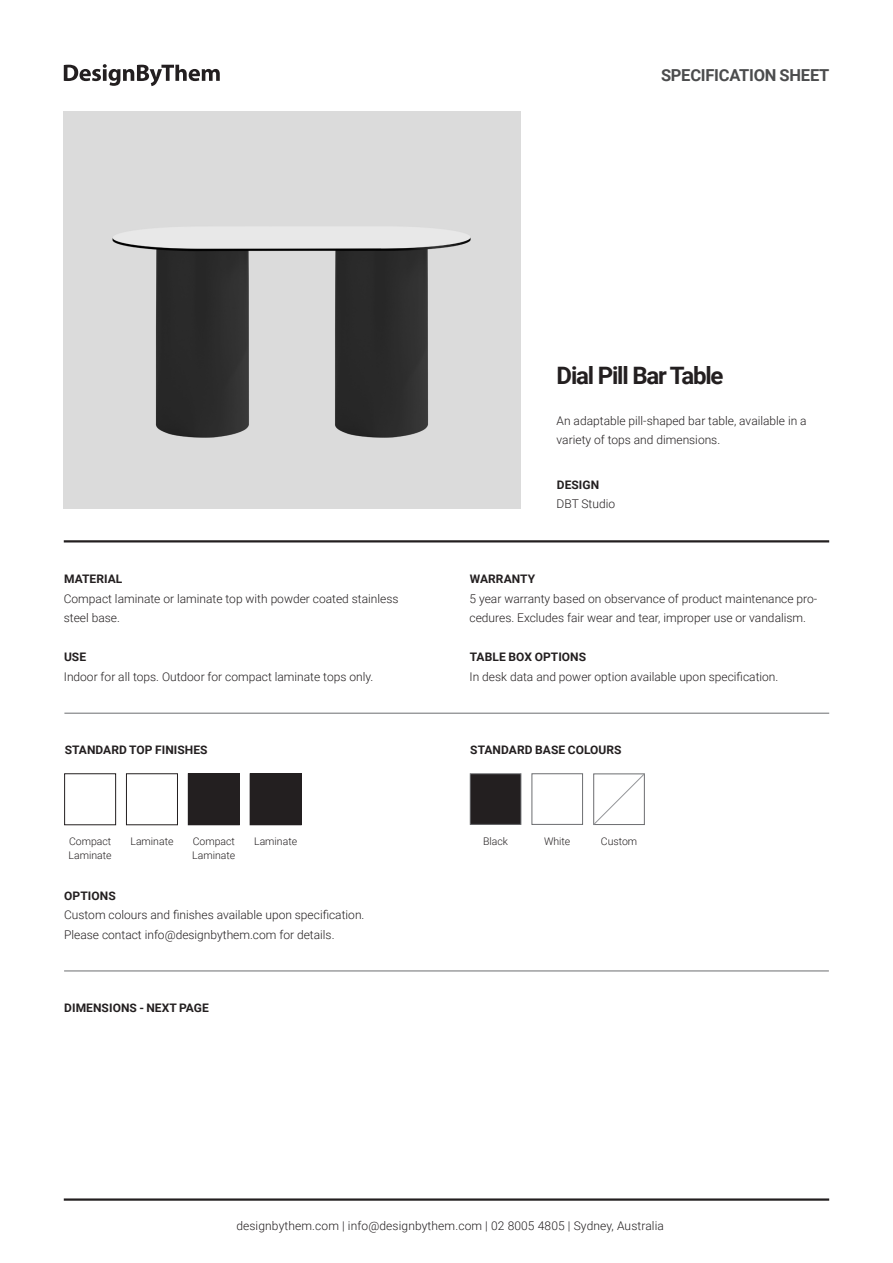
<style>
.page{position:relative;width:893px;height:1263px;background:#fff}
.page>*{position:absolute;margin:0;border:0;box-sizing:border-box;transform-origin:0 0}
.Section_Start{font:700 24px "Roboto";letter-spacing:-.05em;color:#231f20}
.t1{font:700 16.5px "Roboto";letter-spacing:-.015em;color:#4b4c4d}
.t2{font:300 12px/19.5px "Roboto";color:#231f20}
.t3{font:700 11.7px "Roboto";letter-spacing:.005em;color:#231f20}
.t4{font:300 10.5px/13.5px "Roboto";color:#231f20}
</style>
<div class="page">
<hr style="left:64px;top:1198px;width:765px;height:3px;background:#231f20">
<svg style="left:64px;top:64px;width:156px;height:22px"></svg>
<img style="left:64px;top:111px;width:456px;height:397px">
<hr style="left:64px;top:713px;width:765px;height:1px;background:#6c6d70">
<hr style="left:64px;top:970px;width:765px;height:1px;background:#6c6d70">
<hr style="left:64px;top:540px;width:765px;height:2px;background:#231f20">
<div style="left:64px;top:773px;width:52px;height:52px;border:1px solid #231f20"></div>
<div style="left:188px;top:774px;width:51px;height:51px;background:#231f20"></div>
<div style="left:188px;top:773px;width:51px;height:52px;border:1px solid #231f20"></div>
<div style="left:126px;top:773px;width:52px;height:52px;border:1px solid #231f20"></div>
<div style="left:250px;top:774px;width:51px;height:51px;background:#231f20"></div>
<div style="left:250px;top:773px;width:51px;height:52px;border:1px solid #231f20"></div>
<div style="left:470px;top:774px;width:51px;height:50px;background:#231f20"></div>
<div style="left:470px;top:773px;width:51px;height:51px;border:1px solid #6c6d70"></div>
<div style="left:532px;top:773px;width:51px;height:51px;background:#fff;border:1px solid #6c6d70"></div>
<svg style="left:593px;top:773px;width:52px;height:52px"></svg>
<h2 class="t1" style="left:661px;top:64px;width:170px">SPECIFICATION SHEET</h2>
<p class="Section_Start" style="left:557px;top:359px;width:168px">Dial Pill Bar Table</p>
<p class="t2" style="left:557px;top:410px;width:252px">An adaptable pill-shaped bar table, available in a variety of tops and dimensions.</p>
<p class="t3" style="left:64px;top:571px;width:60px">MATERIAL</p>
<p class="t2" style="left:64px;top:588px;width:336px">Compact laminate or laminate top with powder coated stainless steel base.</p>
<p class="t3" style="left:64px;top:649px;width:24px">USE</p>
<p class="t2" style="left:64px;top:666px;width:311px">Indoor for all tops. Outdoor for compact laminate tops only.</p>
<p class="t3" style="left:557px;top:476px;width:44px">DESIGN</p>
<p class="t2" style="left:557px;top:494px;width:60px">DBT Studio</p>
<p class="t3" style="left:470px;top:571px;width:67px">WARRANTY</p>
<p class="t2" style="left:470px;top:588px;width:349px">5 year warranty based on observance of product maintenance pro&shy;cedures. Excludes fair wear and tear, improper use or vandalism.</p>
<p class="t3" style="left:470px;top:649px;width:118px">TABLE BOX OPTIONS</p>
<p class="t2" style="left:470px;top:666px;width:310px">In desk data and power option available upon specification.</p>
<p class="t3" style="left:65px;top:742px;width:144px">STANDARD TOP FINISHES</p>
<p class="t3" style="left:470px;top:741px;width:153px">STANDARD BASE COLOURS</p>
<p class="t4" style="left:130px;top:834px;width:45px">Laminate</p>
<p class="t4" style="left:254px;top:834px;width:45px">Laminate</p>
<p class="t4" style="left:483px;top:834px;width:26px">Black</p>
<p class="t4" style="left:544px;top:834px;width:28px">White</p>
<p class="t4" style="left:601px;top:834px;width:38px">Custom</p>
<p class="t4" style="left:69px;top:834px;width:45px">Compact<br>Laminate</p>
<p class="t4" style="left:192px;top:834px;width:45px">Compact<br>Laminate</p>
<p class="t3" style="left:64px;top:887px;width:53px">OPTIONS</p>
<p class="t2" style="left:64px;top:905px;width:302px">Custom colours and finishes available upon specification.</p>
<p class="t2" style="left:64px;top:924px;width:272px">Please contact info@designbythem.com for details.</p>
<p class="t3" style="left:64px;top:1000px;width:146px">DIMENSIONS - NEXT PAGE</p>
<p class="t2" style="left:236px;top:1215px;width:429px">designbythem.com | info@designbythem.com | 02 8005 4805 | Sydney, Australia</p>
</div>
